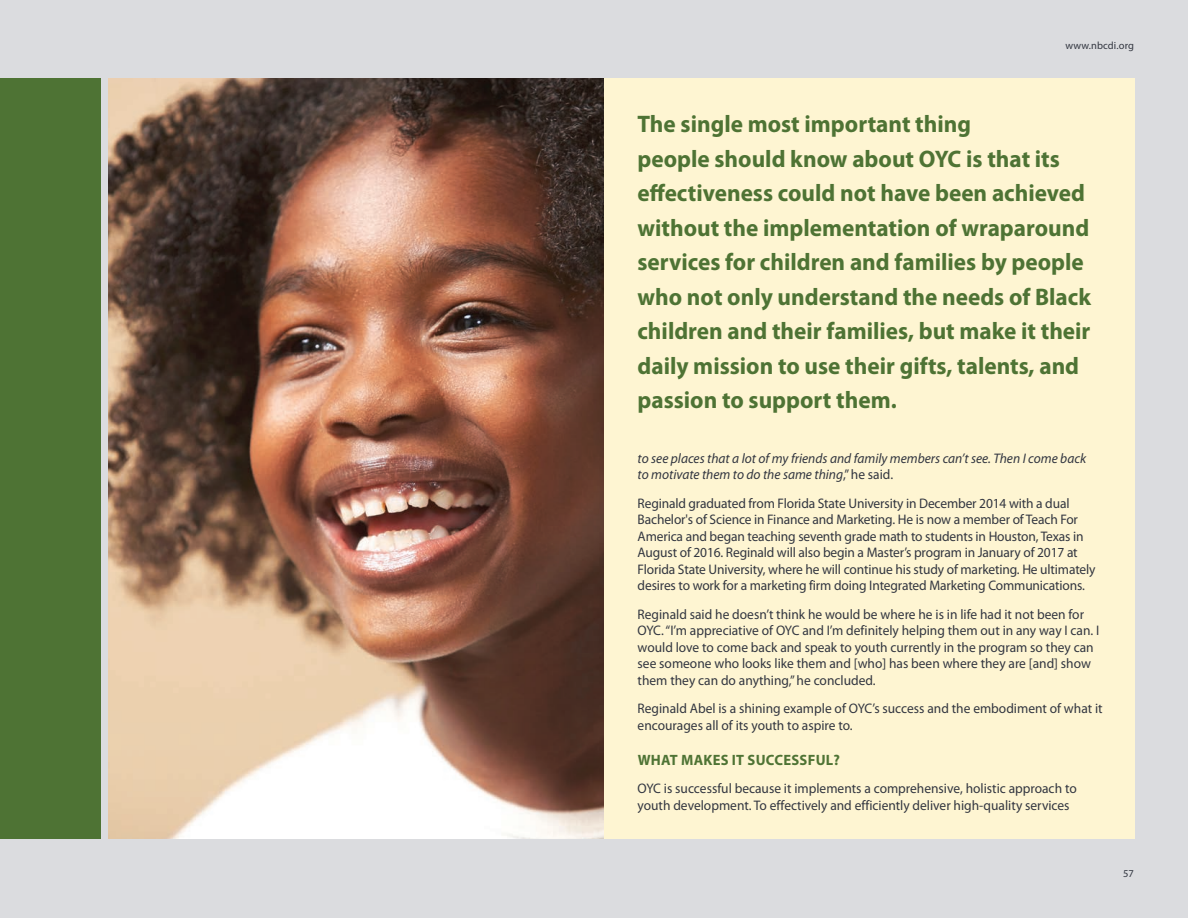
<style>
.page{position:relative;width:1188px;height:918px;background:#dbdcdf}
.page>*{position:absolute;margin:0;border:0;box-sizing:border-box;transform-origin:0 0}
.t1{font:700 24px/34.5px "Myriad Pro";color:#4e7334}
.t2{font:700 15px "Myriad Pro";letter-spacing:.02em;color:#4e7334}
.t3{font:13.8px/16.5px "Myriad Pro";letter-spacing:-.005em;color:#323640}
.t4{font:italic 13.8px/16.5px "Myriad Pro";color:#323640}
.t5{font:10.5px "Myriad Pro";letter-spacing:.01em;color:#323640}
.s1{font-style:normal}
</style>
<div class="page">
<div style="left:108px;top:78px;width:1027px;height:761px;background:#fef5d2"></div>
<div style="left:0;top:78px;width:100px;height:761px;background:#4e7334"></div>
<img style="left:108px;top:78px;width:495px;height:761px">
<p class="t5" style="left:1066px;top:39px;width:70px">www.nbcdi.org</p>
<p class="t1" style="left:638px;top:106px;width:455px">The single most important thing<br>people should know about OYC is that its effectiveness could not have been achieved without the implementation of wraparound services for children and families by people who not only understand the needs of Black children and their families, but make it their daily mission to use their gifts, talents, and passion to support them.</p>
<p class="t4" style="left:638px;top:450px;width:450px">to see places that a lot of my friends and family members can’t see. Then I come back to motivate them to do the same thing<span class="s1">,” he said.</span></p>
<p class="t3" style="left:638px;top:495px;width:459px">Reginald graduated from Florida State University in December 2014 with a dual Bachelor's of Science in Finance and Marketing. He is now a member of Teach For America and began teaching seventh grade math to students in Houston, Texas in August of 2016. Reginald will also begin a Master’s program in January of 2017 at Florida State University, where he will continue his study of marketing. He ultimately desires to work for a marketing firm doing Integrated Marketing Communications.</p>
<p class="t3" style="left:638px;top:606px;width:463px">Reginald said he doesn’t think he would be where he is in life had it not been for OYC. “I’m appreciative of OYC and I’m definitely helping them out in any way I can. I would love to come back and speak to youth currently in the program so they can see someone who looks like them and [who] has been where they are [and] show them they can do anything,” he concluded.</p>
<p class="t3" style="left:638px;top:700px;width:467px">Reginald Abel is a shining example of OYC’s success and the embodiment of what it encourages all of its youth to aspire to.</p>
<p class="t2" style="left:638px;top:750px;width:204px">WHAT MAKES IT SUCCESSFUL?</p>
<p class="t3" style="left:638px;top:780px;width:441px">OYC is successful because it implements a comprehensive, holistic approach to youth development. To effectively and efficiently deliver high-quality services</p>
<p class="t5" style="left:1123px;top:867px;width:12px">57</p>
</div>
